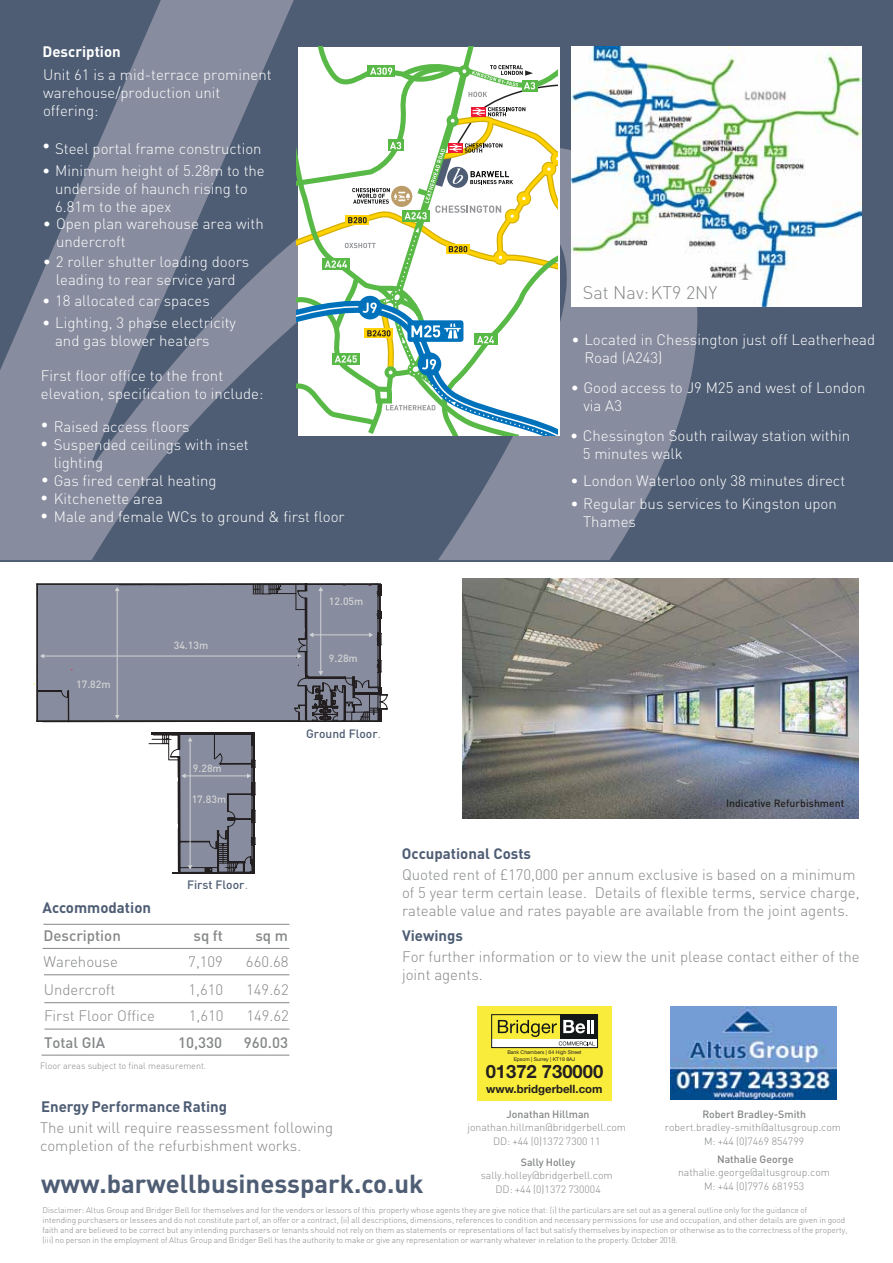
<style>
.page{position:relative;width:893px;height:1263px;background:#fff}
.page>*{position:absolute;margin:0;border:0;box-sizing:border-box;transform-origin:0 0}
.t1{font:700 25.65px "DIN";color:#4e5d74}
.t2{font:700 18.45px "Helvetica Neue";color:#231f20}
.t3{font:300 18px "DIN";color:#848687}
.t4{font:300 15px/18px "DIN";color:#fff}
.t5{font:300 15px/18px "DIN";color:#848687}
.t6{font:700 15px "DIN";color:#4e5d74}
.t7{font:500 15px "DIN";color:#848687}
.t8{font:700 15px "DIN";color:#fff}
.t9{font:500 12px "DIN";color:#4e5d74}
.t10{font:700 11.4px "Helvetica Neue";color:#231f20}
.t11{font:300 10.5px/13.5px "DIN";color:#848687;text-align:center}
.t12{font:500 10.5px "DIN";color:#848687}
.t13{font:500 10.5px "DIN";color:#d1d3d4}
.t14{font:500 10.5px "DIN";color:#231f20}
.t15{font:300 9px "DIN";color:#848687}
.t16{font:300 8.25px/9.8px "DIN";color:#848687}
.t17{font:5.1px/6.1px "Helvetica Neue";color:#231f20;text-align:center}
.s1{font-weight:500}
.s2{font-weight:300;font-size:15px;color:#848687}
</style>
<div class="page">
<hr style="left:36px;top:583px;width:345px;height:2px;background:#231f20">
<div style="left:0;top:0;width:893px;height:561px;background:#4e5d74"></div>
<svg style="left:0;top:0;width:701px;height:560px"></svg>
<hr style="left:44px;top:924px;width:245px;height:1px;background:#848687">
<hr style="left:43px;top:948px;width:246px;height:1px;background:#848687">
<hr style="left:44px;top:974px;width:245px;height:1px;background:#848687">
<hr style="left:44px;top:1002px;width:245px;height:1px;background:#848687">
<hr style="left:45px;top:1029px;width:244px;height:1px;background:#848687">
<hr style="left:41px;top:1055px;width:248px;height:1px;background:#848687">
<div style="left:478px;top:1006px;width:133px;height:94px;background:#f9ec3b"></div>
<svg style="left:493px;top:1039px;width:103px;height:7px"></svg>
<div style="left:560px;top:1015px;width:37px;height:24px;background:#131718"></div>
<div style="left:491px;top:1014px;width:107px;height:34px;border:1px solid #131718"></div>
<svg style="left:498px;top:1020px;width:97px;height:25px"></svg>
<img style="left:572px;top:47px;width:289px;height:260px">
<img style="left:670px;top:1006px;width:166px;height:93px">
<svg style="left:296px;top:47px;width:262px;height:389px;background:#dce9d8"></svg>
<hr style="left:172px;top:872px;width:83px;height:2px;background:#231f20">
<svg style="left:149px;top:732px;width:106px;height:140px"></svg>
<svg style="left:34px;top:584px;width:353px;height:138px;background:#838797"></svg>
<img style="left:463px;top:578px;width:395px;height:240px">
<h3 class="t8" style="left:43px;top:42px;width:80px">Description</h3>
<h3 class="t4" style="left:43px;top:65px;width:230px">Unit 61 is a mid-terrace prominent warehouse/production unit offering:</h3>
<h3 class="t4" style="left:42px;top:139px;width:221px"><sup>•</sup> Steel portal frame construction</h3>
<h3 class="t4" style="left:55px;top:161px;width:211px;text-indent:-13px"><span class="s1">•</span> Minimum height of 5.28m to the underside of haunch rising to<br>6.81m to the apex</h3>
<h3 class="t4" style="left:56px;top:214px;width:209px;text-indent:-13px"><span class="s1">•</span> Open plan warehouse area with undercroft</h3>
<h3 class="t4" style="left:43px;top:253px;width:208px;text-align:center"><span class="s1">•</span> 2 roller shutter loading doors leading to rear service yard</h3>
<h3 class="t4" style="left:42px;top:292px;width:169px"><span class="s1">•</span> 18 allocated car spaces</h3>
<h3 class="t4" style="left:55px;top:313px;width:182px;text-indent:-13px"><span class="s1">•</span> Lighting, 3 phase electricity and gas blower heaters</h3>
<h3 class="t4" style="left:41px;top:366px;width:224px">First floor office to the front elevation, specification to include:</h3>
<h3 class="t4" style="left:41px;top:417px;width:150px"><span class="s1">•</span> Raised access floors</h3>
<h3 class="t4" style="left:54px;top:435px;width:197px;text-indent:-13px"><span class="s1">•</span> Suspended ceilings with inset lighting</h3>
<h3 class="t4" style="left:41px;top:471px;width:177px"><span class="s1">•</span> Gas fired central heating</h3>
<h3 class="t4" style="left:41px;top:489px;width:124px"><span class="s1">•</span> Kitchenette area</h3>
<h3 class="t4" style="left:41px;top:507px;width:306px"><span class="s1">•</span> Male and female WCs to ground &amp; first floor</h3>
<h3 class="t3" style="left:583px;top:281px;width:136px">Sat Nav:KT9 2NY</h3>
<h3 class="t4" style="left:584px;top:330px;width:292px;text-indent:-13px">• Located in Chessington just off Leatherhead<br>Road (A243)</h3>
<h3 class="t4" style="left:583px;top:378px;width:284px;text-indent:-13px">• Good access to J9 M25 and west of London via A3</h3>
<h3 class="t4" style="left:583px;top:426px;width:269px;text-indent:-13px">• Chessington South railway station within<br>5 minutes walk</h3>
<h3 class="t4" style="left:570px;top:472px;width:276px">• London Waterloo only 38 minutes direct</h3>
<h3 class="t4" style="left:583px;top:494px;width:255px;text-indent:-13px">• Regular bus services to Kingston upon<br>Thames</h3>
<p class="t13" style="left:76px;top:677px;width:36px">17.82m</p>
<p class="t13" style="left:174px;top:638px;width:36px">34.13m</p>
<p class="t13" style="left:193px;top:762px;width:30px">9.28m</p>
<p class="t13" style="left:192px;top:793px;width:36px">17.83m</p>
<p class="t13" style="left:329px;top:594px;width:36px">12.05m</p>
<p class="t13" style="left:329px;top:651px;width:30px">9.28m</p>
<h3 class="t9" style="left:306px;top:726px;width:77px">Ground Floor<span class="s2">.</span></h3>
<h3 class="t6" style="left:43px;top:898px;width:110px">Accommodation</h3>
<h3 class="t9" style="left:187px;top:877px;width:63px">First Floor<span class="s2">.</span></h3>
<h3 class="t7" style="left:44px;top:926px;width:79px">Description</h3>
<h3 class="t7" style="left:194px;top:926px;width:31px">sq ft</h3>
<h3 class="t7" style="left:255px;top:926px;width:34px">sq m</h3>
<h3 class="t5" style="left:44px;top:952px;width:76px">Warehouse</h3>
<h3 class="t5" style="left:188px;top:953px;width:36px">7,109</h3>
<h3 class="t5" style="left:246px;top:953px;width:44px">660.68</h3>
<h3 class="t5" style="left:44px;top:980px;width:73px">Undercroft</h3>
<h3 class="t5" style="left:189px;top:980px;width:36px">1,610</h3>
<h3 class="t5" style="left:246px;top:980px;width:44px">149.62</h3>
<h3 class="t5" style="left:44px;top:1006px;width:113px">First Floor Office</h3>
<h3 class="t5" style="left:189px;top:1007px;width:36px">1,610</h3>
<h3 class="t5" style="left:246px;top:1007px;width:44px">149.62</h3>
<h3 class="t7" style="left:44px;top:1033px;width:63px">Total GIA</h3>
<h3 class="t7" style="left:178px;top:1033px;width:46px">10,330</h3>
<h3 class="t7" style="left:244px;top:1033px;width:46px">960.03</h3>
<p class="t15" style="left:40px;top:1060px;width:168px">Floor areas subject to final measurement.</p>
<h3 class="t6" style="left:402px;top:843px;width:131px">Occupational Costs</h3>
<p class="t14" style="left:726px;top:796px;width:120px">Indicative Refurbishment</p>
<h3 class="t5" style="left:402px;top:866px;width:459px">Quoted rent of £170,000 per annum exclusive is based on a minimum of 5 year term certain lease. Details of flexible terms, service charge, rateable value and rates payable are available from the joint agents.</h3>
<h3 class="t6" style="left:402px;top:926px;width:63px">Viewings</h3>
<h3 class="t5" style="left:402px;top:947px;width:459px">For further information or to view the unit please contact either of the joint agents.</h3>
<p class="t17" style="left:507px;top:1050px;width:76px">Bank Chambers | 64 High Street<br>Epsom | Surrey | KT19 8AJ</p>
<h2 class="t2" style="left:486px;top:1057px;width:119px">01372 730000</h2>
<h3 class="t10" style="left:486px;top:1080px;width:118px">www.bridgerbell.com</h3>
<h3 class="t6" style="left:41px;top:1097px;width:188px">Energy Performance Rating</h3>
<p class="t12" style="left:507px;top:1107px;width:84px">Jonathan Hillman</p>
<p class="t11" style="left:467px;top:1120px;width:160px">jonathan.hillman@bridgerbell.com<br>DD: +44 (0)1372 7300 11</p>
<p class="t12" style="left:521px;top:1155px;width:56px">Sally Holley</p>
<p class="t11" style="left:481px;top:1168px;width:133px">sally.holley@bridgerbell.com</p>
<h3 class="t5" style="left:40px;top:1118px;width:295px">The unit will require reassessment following completion of the refurbishment works.</h3>
<h1 class="t1" style="left:41px;top:1166px;width:384px">www.barwellbusinesspark.co.uk</h1>
<p class="t11" style="left:495px;top:1182px;width:107px">DD: +44 (0)1372 730004</p>
<p class="t12" style="left:702px;top:1107px;width:105px">Robert Bradley-Smith</p>
<p class="t11" style="left:665px;top:1120px;width:178px">robert.bradley-smith@altusgroup.com<br>M: +44 (0)7469 854799</p>
<p class="t12" style="left:717px;top:1152px;width:78px">Nathalie George</p>
<p class="t11" style="left:678px;top:1165px;width:154px">nathalie.george@altusgroup.com<br>M: +44 (0)7976 681953</p>
<p class="t16" style="left:43px;top:1205px;width:766px">Disclaimer: Altus Group and Bridger Bell for themselves and for the vendors or lessors of this property whose agents they are give notice that: (i) the particulars are set out as a general outline only for the guidance of</p>
<p class="t16" style="left:43px;top:1215px;width:806px">intending purchasers or lessees and do not constitute part of, an offer or a contract, (ii) all descriptions, dimensions, references to condition and necessary permissions for use and occupation, and other details are given in good faith and are believed to be correct but any intending purchasers or tenants should not rely on them as statements or representations of fact but satisfy themselves by inspection or otherwise as to the correctness of the property, (iii) no person in the employment of Altus Group and Bridger Bell has the authority to make or give any representation or warranty whatever in relation to the property. October 2018.</p>
</div>
